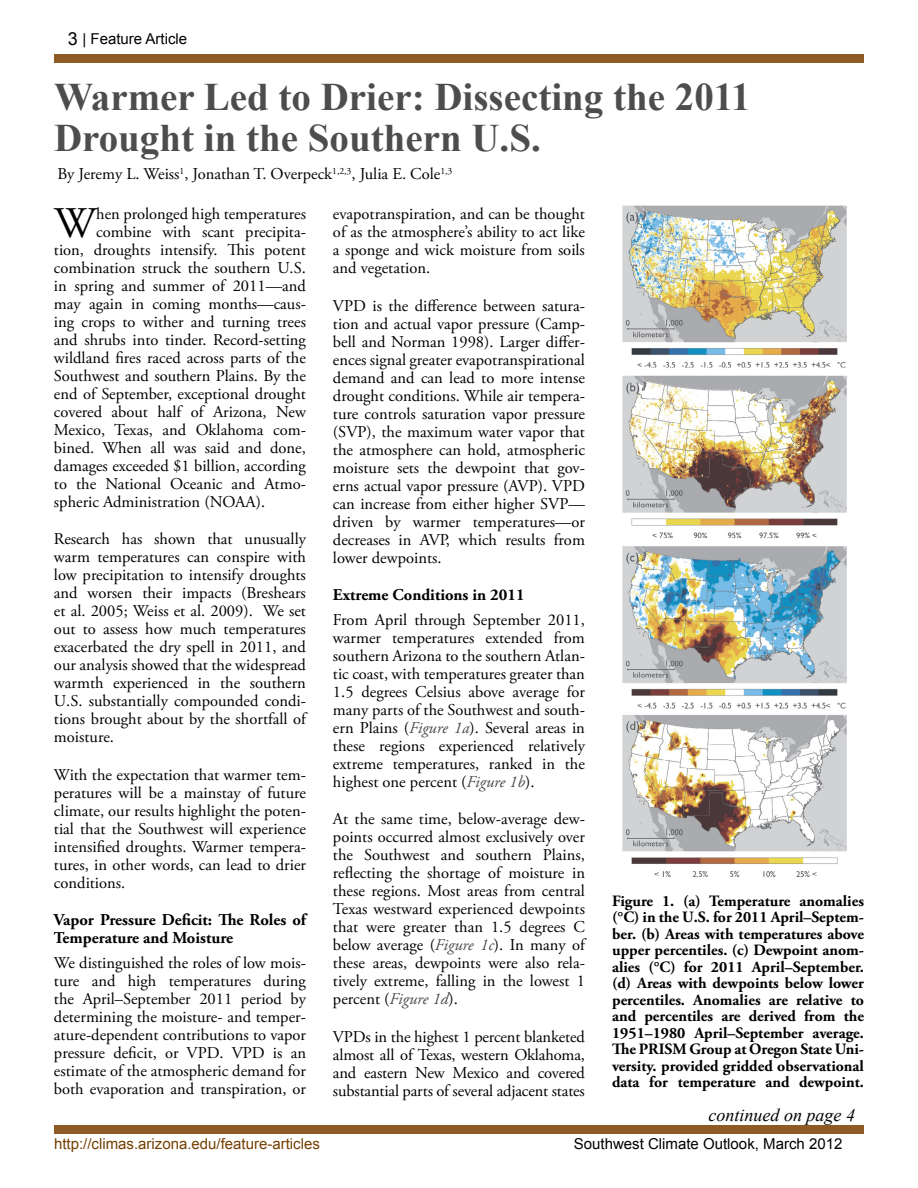
<style>
.page{position:relative;width:918px;height:1188px;background:#fff}
.page>*{position:absolute;margin:0;border:0;box-sizing:border-box;transform-origin:0 0}
.t1{font:43.65px "Adobe Garamond Pro";color:#000}
.t2{font:700 39px/40.5px "Times New Roman";color:#4d4d4f}
.t3{font:italic 18px "Times New Roman";color:#000}
.t4{font:16.5px/18px "Adobe Garamond Pro";color:#000;text-align:justify}
.t5{font:700 16.5px/18px "Adobe Garamond Pro";color:#000}
.t6{font:700 15.75px/16.5px "Adobe Garamond Pro";color:#000;text-align:justify}
.t7{font:15px "Arial";color:#000}
.t8{font:15px "Arial";color:#753f00}
.s1{font-size:18px}
.s2{font-style:italic;color:#4d4d4f}
</style>
<div class="page">
<div style="left:54px;top:1125px;width:810px;height:9px;background:#8e5b24"></div>
<div style="left:54px;top:54px;width:810px;height:9px;background:#8e5b24"></div>
<img style="left:622px;top:205px;width:225px;height:672px">
<p class="t7" style="left:68px;top:29px;width:121px"><span class="s1">3</span> | Feature Article</p>
<h2 class="t2" style="left:54px;top:76px;width:698px">Warmer Led to Drier: Dissecting the 2011<br>Drought in the Southern U.S.</h2>
<p class="t4" style="left:58px;top:166px;width:396px">By Jeremy L. Weiss<sup>1</sup>, Jonathan T. Overpeck<sup>1,2,3</sup>, Julia E. Cole<sup>1,3</sup></p>
<h1 class="t1" style="left:54px;top:197px;width:43px">W</h1>
<p class="t4" style="left:96px;top:205px;width:211px">hen prolonged high temperatures</p>
<p class="t4" style="left:96px;top:223px;width:211px">combine with scant precipita-</p>
<p class="t4" style="left:54px;top:241px;width:254px">tion, droughts intensify. This potent</p>
<p class="t4" style="left:54px;top:259px;width:253px">combination struck the southern U.S.</p>
<p class="t4" style="left:54px;top:277px;width:253px">in spring and summer of 2011—and</p>
<p class="t4" style="left:54px;top:295px;width:254px">may again in coming months—caus-</p>
<p class="t4" style="left:54px;top:313px;width:254px">ing crops to wither and turning trees</p>
<p class="t4" style="left:54px;top:331px;width:254px">and shrubs into tinder. Record-setting</p>
<p class="t4" style="left:54px;top:349px;width:253px">wildland fires raced across parts of the</p>
<p class="t4" style="left:54px;top:367px;width:254px">Southwest and southern Plains. By the</p>
<p class="t4" style="left:54px;top:385px;width:253px">end of September, exceptional drought</p>
<p class="t4" style="left:54px;top:403px;width:254px">covered about half of Arizona, New</p>
<p class="t4" style="left:54px;top:421px;width:253px">Mexico, Texas, and Oklahoma com-</p>
<p class="t4" style="left:54px;top:439px;width:253px">bined. When all was said and done,</p>
<p class="t4" style="left:54px;top:457px;width:254px">damages exceeded $1 billion, according</p>
<p class="t4" style="left:54px;top:475px;width:254px">to the National Oceanic and Atmo-</p>
<p class="t4" style="left:54px;top:493px;width:213px">spheric Administration (NOAA).</p>
<p class="t4" style="left:54px;top:531px;width:254px">Research has shown that unusually warm temperatures can conspire with low precipitation to intensify droughts and worsen their impacts (Breshears et al. 2005; Weiss et al. 2009). We set out to assess how much temperatures exacerbated the dry spell in 2011, and our analysis showed that the widespread warmth experienced in the southern U.S. substantially compounded condi&shy;tions brought about by the shortfall of moisture.</p>
<p class="t4" style="left:54px;top:766px;width:254px">With the expectation that warmer tem&shy;peratures will be a mainstay of future climate, our results highlight the poten&shy;tial that the Southwest will experience intensified droughts. Warmer tempera&shy;tures, in other words, can lead to drier conditions.</p>
<p class="t5" style="left:54px;top:912px;width:254px">Vapor Pressure Deficit: The Roles of<br>Temperature and Moisture</p>
<p class="t4" style="left:54px;top:955px;width:254px">We distinguished the roles of low mois&shy;ture and high temperatures during the April–September 2011 period by determining the moisture- and temper&shy;ature-dependent contributions to vapor pressure deficit, or VPD. VPD is an estimate of the atmospheric demand for both evaporation and transpiration, or</p>
<p class="t4" style="left:333px;top:205px;width:254px">evapotranspiration, and can be thought of as the atmosphere’s ability to act like a sponge and wick moisture from soils and vegetation.</p>
<p class="t4" style="left:333px;top:297px;width:254px">VPD is the difference between satura&shy;tion and actual vapor pressure (Camp&shy;bell and Norman 1998). Larger differ&shy;ences signal greater evapotranspirational demand and can lead to more intense drought conditions. While air tempera&shy;ture controls saturation vapor pressure (SVP), the maximum water vapor that the atmosphere can hold, atmospheric moisture sets the dewpoint that gov&shy;erns actual vapor pressure (AVP). VPD can increase from either higher SVP— driven by warmer temperatures—or decreases in AVP, which results from lower dewpoints.</p>
<p class="t5" style="left:333px;top:586px;width:193px">Extreme Conditions in 2011</p>
<p class="t4" style="left:333px;top:611px;width:254px">From April through September 2011, warmer temperatures extended from southern Arizona to the southern Atlan&shy;tic coast, with temperatures greater than 1.5 degrees Celsius above average for many parts of the Southwest and south&shy;ern Plains (<span class="s2">Figure 1a</span>). Several areas in these regions experienced relatively extreme temperatures, ranked in the highest one percent (<span class="s2">Figure 1b</span>).</p>
<p class="t4" style="left:333px;top:811px;width:254px">At the same time, below-average dew&shy;points occurred almost exclusively over the Southwest and southern Plains, reflecting the shortage of moisture in these regions. Most areas from central Texas westward experienced dewpoints that were greater than 1.5 degrees C below average (<span class="s2">Figure 1c</span>). In many of these areas, dewpoints were also rela&shy;tively extreme, falling in the lowest 1 percent (<span class="s2">Figure 1d</span>).</p>
<p class="t4" style="left:333px;top:1028px;width:254px">VPDs in the highest 1 percent blanketed almost all of Texas, western Oklahoma, and eastern New Mexico and covered substantial parts of several adjacent states</p>
<p class="t6" style="left:612px;top:893px;width:253px">Figure 1. (a) Temperature anomalies (°C) in the U.S. for 2011 April–Septem&shy;ber. (b) Areas with temperatures above upper percentiles. (c) Dewpoint anom&shy;alies (°C) for 2011 April–September. (d) Areas with dewpoints below lower percentiles. Anomalies are relative to and percentiles are derived from the 1951–1980 April–September average.<br>The PRISM Group at Oregon State Uni&shy;versity. provided gridded observational data for temperature and dewpoint.</p>
<p class="t3" style="left:709px;top:1102px;width:148px">continued on page 4</p>
<p class="t8" style="left:54px;top:1134px;width:267px">http://climas.arizona.edu/feature-articles</p>
<p class="t7" style="left:574px;top:1134px;width:270px">Southwest Climate Outlook, March 2012</p>
</div>
